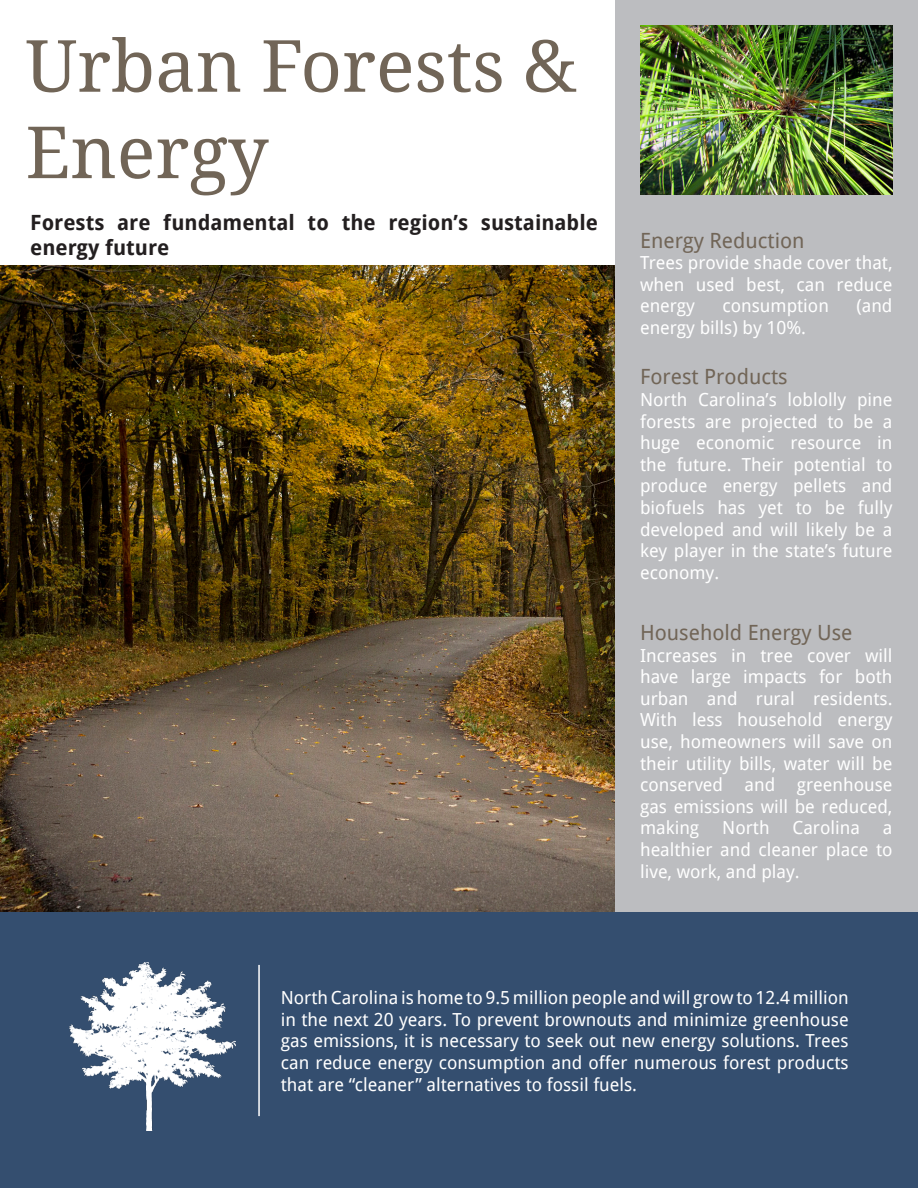
<style>
.page{position:relative;width:918px;height:1188px;background:#fff}
.page>*{position:absolute;margin:0;border:0;box-sizing:border-box;transform-origin:0 0}
.Header_1{font:72px/86.4px "Droid Serif";color:#716557}
.t1{font:700 21px/25.2px "Droid Sans";color:#231f20}
.t2{font:21px "Droid Sans";color:#716557}
.t3{font:18px/21.6px "Droid Sans";color:#fff;text-align:justify}
</style>
<div class="page">
<img style="left:0;top:266px;width:616px;height:647px">
<div style="left:616px;top:0;width:302px;height:1019px;background:#bcbdc0"></div>
<div style="left:0;top:913px;width:918px;height:275px;background:#344e6f"></div>
<img style="left:640px;top:26px;width:252px;height:169px">
<hr style="left:258px;top:965px;width:2px;height:151px;background:#fff">
<img style="left:69px;top:962px;width:167px;height:169px">
<p class="Header_1" style="left:26px;top:21px;width:553px">Urban Forests &amp;<br>Energy</p>
<p class="t1" style="left:30px;top:210px;width:569px">Forests are fundamental to the region’s sustainable energy future</p>
<p class="t2" style="left:640px;top:226px;width:166px">Energy Reduction</p>
<p class="t3" style="left:640px;top:251px;width:254px">Trees provide shade cover that, when used best, can reduce energy</p>
<p class="t3" style="left:723px;top:295px;width:108px">consumption</p>
<p class="t3" style="left:856px;top:295px;width:38px">(and</p>
<p class="t3" style="left:640px;top:316px;width:167px">energy bills) by 10%.</p>
<p class="t2" style="left:640px;top:362px;width:149px">Forest Products</p>
<p class="t3" style="left:640px;top:388px;width:254px">North Carolina’s loblolly pine forests are projected to be a huge economic resource in the future. Their potential to produce energy pellets and biofuels has yet to be fully developed and will likely be a key player in the state’s future economy.</p>
<p class="t2" style="left:640px;top:618px;width:214px">Household Energy Use</p>
<p class="t3" style="left:640px;top:644px;width:254px">Increases in tree cover will have large impacts for both urban and rural residents.<br>With less household energy use, homeowners will save on their utility bills, water will be conserved and greenhouse gas emissions will be reduced, making</p>
<p class="t3" style="left:722px;top:817px;width:49px">North</p>
<p class="t3" style="left:793px;top:817px;width:69px">Carolina</p>
<p class="t3" style="left:640px;top:817px;width:254px;text-indent:243px">a healthier and cleaner place to live, work, and play.</p>
<p class="t3" style="left:281px;top:986px;width:569px">North Carolina is home to 9.5 million people and will grow to 12.4 million in the next 20 years. To prevent brownouts and minimize greenhouse gas emissions, it is necessary to seek out new energy solutions. Trees can reduce energy consumption and offer numerous forest products that are “cleaner” alternatives to fossil fuels.</p>
</div>
